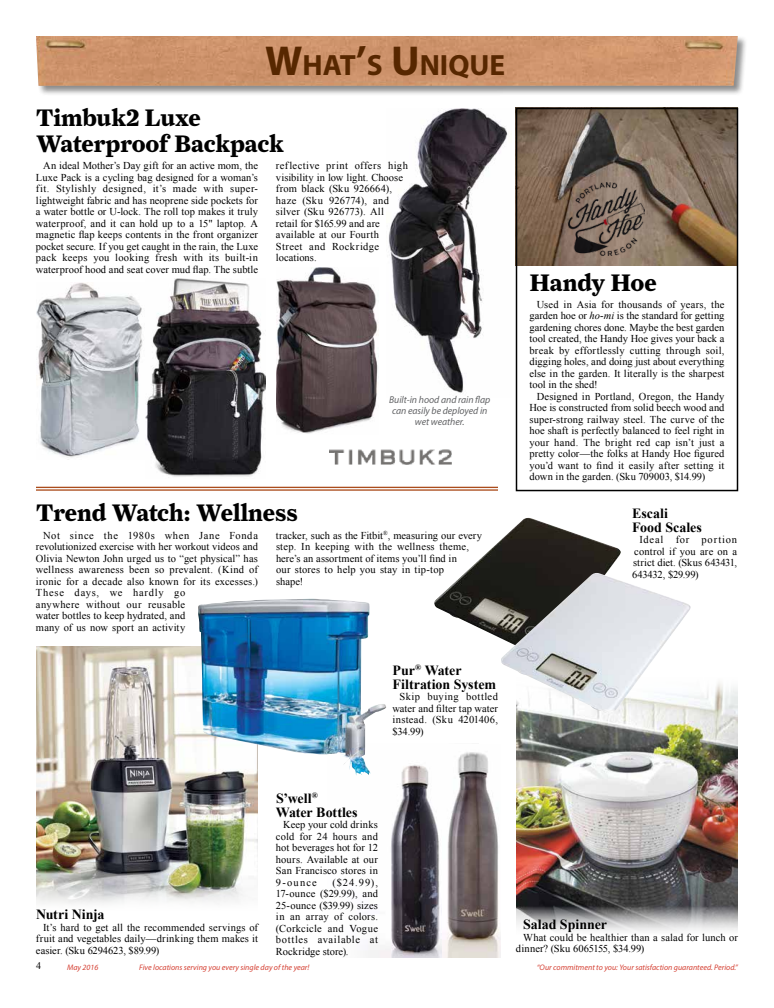
<style>
.page{position:relative;width:774px;height:1008px;background:#fff}
.page>*{position:absolute;margin:0;border:0;box-sizing:border-box;transform-origin:0 0}
.t1{font:700 29.4px "Myriad Pro";color:#572700}
.t2{font:700 24px/26px "Farnham Text LF";letter-spacing:-.015em;color:#000}
.t3{font:700 14px/14px "Times New Roman";letter-spacing:-.005em;color:#000}
.t4{font:10.5px/11.5px "Times New Roman";letter-spacing:.015em;color:#000;text-align:justify}
.t5{font:italic 10px/11px "Myriad Pro";letter-spacing:-.005em;color:#636466;text-align:center}
.t6{font:10px "Times New Roman";color:#000}
.t7{font:italic 8px "Myriad Pro";color:#d54134}
.s1{font-size:42px}
.s2{font-style:italic}
</style>
<div class="page">
<img style="left:519px;top:111px;width:216px;height:154px">
<img style="left:434px;top:518px;width:187px;height:121px">
<div style="left:36px;top:36px;width:712px;height:60px;background:#000;opacity:.45"></div>
<img style="left:36px;top:36px;width:702px;height:50px">
<img style="left:516px;top:682px;width:222px;height:249px">
<img style="left:36px;top:646px;width:222px;height:258px">
<img style="left:501px;top:573px;width:190px;height:140px">
<img style="left:566px;top:183px;width:78px;height:72px">
<img style="left:388px;top:108px;width:120px;height:285px">
<img style="left:276px;top:267px;width:102px;height:167px">
<img style="left:330px;top:449px;width:122px;height:15px">
<img style="left:36px;top:283px;width:110px;height:177px">
<img style="left:368px;top:765px;width:74px;height:193px">
<hr style="left:36px;top:487px;width:462px;height:1px;background:#ab4d1c">
<hr style="left:36px;top:489px;width:462px;height:2px;background:#ab4d1c">
<img style="left:442px;top:752px;width:59px;height:206px">
<img style="left:146px;top:279px;width:120px;height:198px">
<img style="left:198px;top:599px;width:188px;height:177px">
<div style="left:516px;top:108px;width:222px;height:383px;border:2px solid #000"></div>
<h1 class="t1" style="left:265px;top:46px;width:241px"><span class="s1">W</span>HAT<span class="s1">’</span>S <span class="s1">U</span>NIQUE</h1>
<h2 class="t2" style="left:36px;top:105px;width:250px">Timbuk2 Luxe<br>Waterproof Backpack</h2>
<p class="t4" style="left:36px;top:160px;width:224px;text-indent:7px">An ideal Mother’s Day gift for an active mom, the Luxe Pack is a cycling bag designed for a woman’s fit. Stylishly designed, it’s made with super&shy;lightweight fabric and has neoprene side pockets for a water bottle or U-lock. The roll top makes it truly waterproof, and it can hold up to a 15" laptop. A magnetic flap keeps contents in the front organizer pocket secure. If you get caught in the rain, the Luxe pack keeps you looking fresh with its built-in waterproof hood and seat cover mud flap. The subtle</p>
<p class="t4" style="left:276px;top:160px;width:133px;text-align:left">reflective print offers high visibility in low light. Choose from black (Sku 926664), haze (Sku 926774), and silver (Sku 926773). All retail for $165.99 and are available at our Fourth<br>Street and Rockridge locations.</p>
<p class="t5" style="left:389px;top:394px;width:103px">Built-in hood and rain flap can easily be deployed in wet weather.</p>
<h2 class="t2" style="left:36px;top:499px;width:263px">Trend Watch: Wellness</h2>
<p class="t4" style="left:36px;top:529px;width:224px;text-align:left;text-indent:7px">Not since the 1980s when Jane Fonda revolutionized exercise with her workout videos and Olivia Newton John urged us to “get physical” has wellness awareness been so prevalent. (Kind of ironic for a decade also known for its excesses.)<br>These days, we hardly go<br>anywhere without our reusable<br>water bottles to keep hydrated, and<br>many of us now sport an activity</p>
<p class="t4" style="left:276px;top:529px;width:208px;text-align:left">tracker, such as the Fitbit<sup>®</sup>, measuring our every step. In keeping with the wellness theme, here’s an assortment of items you’ll find in<br>our stores to help you stay in tip-top<br>shape!</p>
<h3 class="t3" style="left:392px;top:663px;width:105px">Pur<sup>®</sup> Water<br>Filtration System</h3>
<p class="t4" style="left:392px;top:691px;width:107px;text-indent:7px">Skip buying bottled water and filter tap water instead. (Sku 4201406, $34.99)</p>
<h2 class="t2" style="left:529px;top:270px;width:129px">Handy Hoe</h2>
<p class="t4" style="left:529px;top:298px;width:197px;text-indent:7px">Used in Asia for thousands of years, the garden hoe or <span class="s2">ho-mi</span> is the standard for getting gardening chores done. Maybe the best garden tool created, the Handy Hoe gives your back a break by effortlessly cutting through soil, digging holes, and doing just about everything else in the garden. It literally is the sharpest tool in the shed!</p>
<p class="t4" style="left:529px;top:390px;width:197px;text-indent:7px">Designed in Portland, Oregon, the Handy Hoe is constructed from solid beech wood and super-strong railway steel. The curve of the hoe shaft is perfectly balanced to feel right in your hand. The bright red cap isn’t just a pretty color—the folks at Handy Hoe figured you’d want to find it easily after setting it down in the garden. (Sku 709003, $14.99)</p>
<h3 class="t3" style="left:632px;top:506px;width:71px">Escali<br>Food Scales</h3>
<p class="t4" style="left:632px;top:534px;width:107px;text-indent:7px">Ideal for portion control if you are on a strict diet. (Skus 643431, 643432, $29.99)</p>
<h3 class="t3" style="left:36px;top:907px;width:70px">Nutri Ninja</h3>
<p class="t4" style="left:36px;top:921px;width:224px;text-indent:7px">It’s hard to get all the recommended servings of fruit and vegetables daily—drinking them makes it easier. (Sku 6294623, $89.99)</p>
<h3 class="t3" style="left:276px;top:791px;width:83px">S’well<sup>®<br></sup>Water Bottles</h3>
<p class="t4" style="left:276px;top:819px;width:104px;text-indent:7px">Keep your cold drinks cold for 24 hours and hot beverages hot for 12 hours. Available at our San Francisco stores in 9-ounce</p>
<p class="t4" style="left:276px;top:876px;width:104px;text-indent:56px">($24.99), 17-ounce ($29.99), and 25-ounce ($39.99) sizes in an array of colors. (Corkcicle and Vogue bottles available at Rockridge store).</p>
<h3 class="t3" style="left:523px;top:917px;width:85px">Salad Spinner</h3>
<p class="t4" style="left:516px;top:931px;width:224px;text-indent:7px">What could be healthier than a salad for lunch or dinner? (Sku 6065155, $34.99)</p>
<p class="t6" style="left:36px;top:959px;width:6px">4</p>
<p class="t7" style="left:67px;top:962px;width:33px">May 2016</p>
<p class="t7" style="left:139px;top:962px;width:172px">Five locations serving you every single day of the year!</p>
<p class="t7" style="left:537px;top:962px;width:203px">“Our commitment to you: Your satisfaction guaranteed. Period.”</p>
</div>
